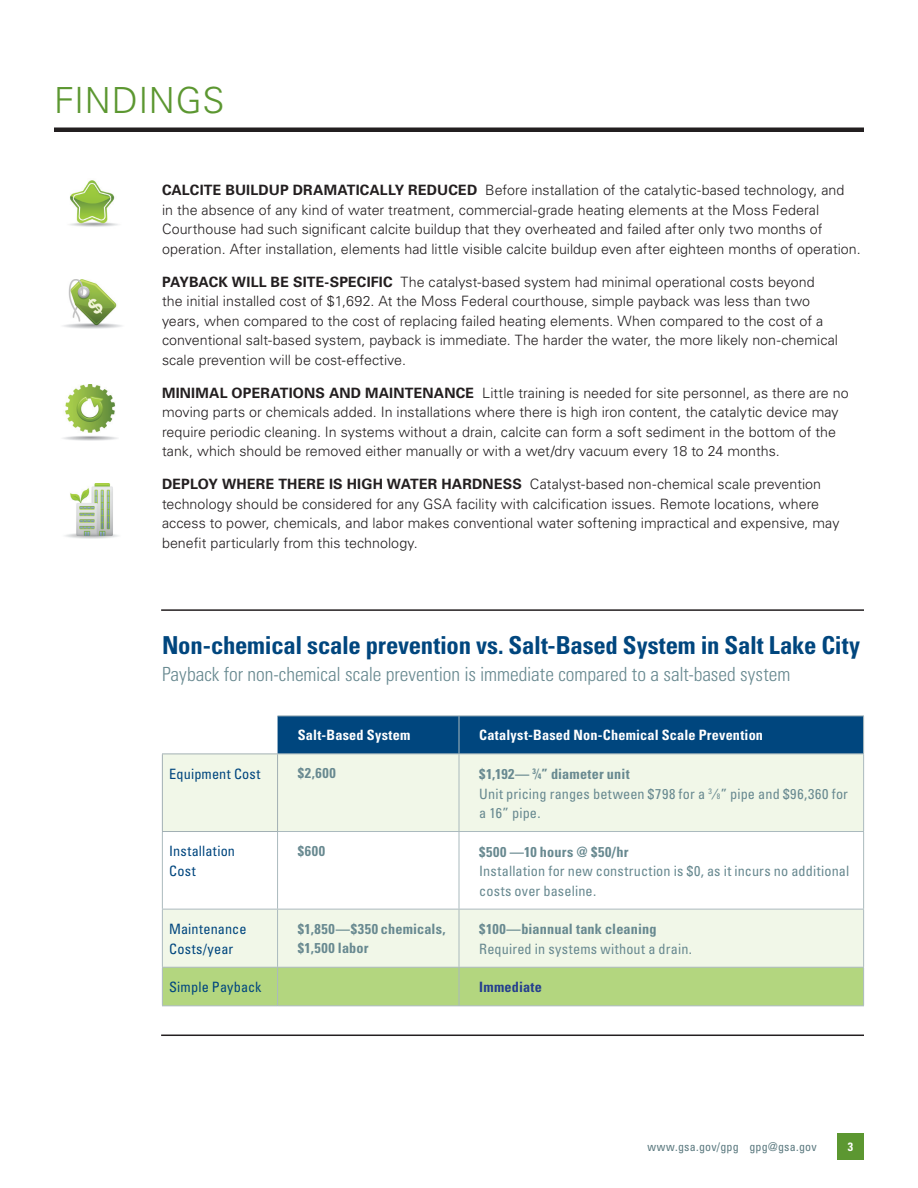
<style>
.page{position:relative;width:918px;height:1188px;background:#fff}
.page>*{position:absolute;margin:0;border:0;box-sizing:border-box;transform-origin:0 0}
.page_head_-_Univers{font:300 36px "Univers";letter-spacing:.015em;color:#5c9731}
.graphic_head_-_Unive{font:700 condensed 24.75px "Univers";letter-spacing:-.01em;color:#00467e}
.body_-_u_l{font:300 condensed 19.5px "Univers";color:#688990}
.body_-_Univers{font:300 14.25px/19.5px "Univers";color:#231f20}
.table_body_-_Univers{font:condensed 14.25px/19.5px "Univers";letter-spacing:.01em;color:#688990}
.table_bold_blue_-_Un{font:700 condensed 14.25px "Univers";letter-spacing:.015em;color:#fff}
.table_medium_blue{font:condensed 14.25px/19.5px "Univers";letter-spacing:.01em;color:#00467e}
.table_body_-_Univers-2{font:700 condensed 14.25px/19.5px "Univers";letter-spacing:.015em;color:#688990}
.table_bold_blue_-_Un-2{font:condensed 14.25px "Univers";letter-spacing:.01em;color:#00467e}
.table_bold_blue_-_Un-3{font:700 condensed 14.25px "Univers";letter-spacing:.015em;color:#253f8e}
.t1{font:condensed 12px "Univers";letter-spacing:.02em;color:#5c7a80}
.t2{font:700 condensed 12px "Univers";color:#fff}
.s1{font-weight:700}
.s2{font-weight:700;font-size:7.8px}
.s3{font-size:7.8px}
</style>
<div class="page">
<div style="left:837px;top:1133px;width:27px;height:27px;background:#5c9731"></div>
<img style="left:65px;top:484px;width:54px;height:54px">
<img style="left:63px;top:384px;width:55px;height:57px">
<hr style="left:54px;top:128px;width:810px;height:4px;background:#231f20">
<hr style="left:161px;top:1035px;width:703px;height:1px;background:#231f20">
<hr style="left:161px;top:609px;width:703px;height:2px;background:#231f20">
<img style="left:69px;top:180px;width:49px;height:47px">
<img style="left:63px;top:279px;width:59px;height:49px">
<div style="left:278px;top:717px;width:585px;height:37px;background:#00467e"></div>
<div style="left:163px;top:755px;width:700px;height:212px;background:#f1f7e8"></div>
<svg style="left:163px;top:832px;width:700px;height:77px"></svg>
<div style="left:163px;top:968px;width:700px;height:37px;background:#b3d67f"></div>
<hr style="left:278px;top:716px;width:181px;height:1px;background:#abbabe">
<hr style="left:459px;top:716px;width:405px;height:1px;background:#abbabe">
<hr style="left:459px;top:716px;width:1px;height:38px;background:#abbabe">
<hr style="left:863px;top:716px;width:1px;height:38px;background:#abbabe">
<hr style="left:278px;top:754px;width:181px;height:1px;background:#abbabe">
<hr style="left:459px;top:754px;width:405px;height:1px;background:#abbabe">
<hr style="left:459px;top:754px;width:1px;height:77px;background:#abbabe">
<hr style="left:863px;top:754px;width:1px;height:77px;background:#abbabe">
<hr style="left:162px;top:832px;width:1px;height:77px;background:#abbabe">
<hr style="left:278px;top:831px;width:181px;height:1px;background:#abbabe">
<hr style="left:277px;top:832px;width:1px;height:77px;background:#abbabe">
<hr style="left:459px;top:831px;width:405px;height:1px;background:#abbabe">
<hr style="left:459px;top:832px;width:1px;height:77px;background:#abbabe">
<hr style="left:863px;top:832px;width:1px;height:77px;background:#abbabe">
<hr style="left:162px;top:909px;width:116px;height:1px;background:#abbabe">
<hr style="left:162px;top:909px;width:1px;height:58px;background:#abbabe">
<hr style="left:278px;top:909px;width:181px;height:1px;background:#abbabe">
<hr style="left:277px;top:909px;width:1px;height:58px;background:#abbabe">
<hr style="left:459px;top:909px;width:405px;height:1px;background:#abbabe">
<hr style="left:459px;top:909px;width:1px;height:58px;background:#abbabe">
<hr style="left:863px;top:909px;width:1px;height:58px;background:#abbabe">
<hr style="left:162px;top:967px;width:116px;height:1px;background:#abbabe">
<hr style="left:162px;top:968px;width:1px;height:37px;background:#abbabe">
<hr style="left:278px;top:967px;width:181px;height:1px;background:#abbabe">
<hr style="left:277px;top:968px;width:1px;height:37px;background:#abbabe">
<hr style="left:459px;top:967px;width:405px;height:1px;background:#abbabe">
<hr style="left:459px;top:968px;width:1px;height:37px;background:#abbabe">
<hr style="left:863px;top:968px;width:1px;height:37px;background:#abbabe">
<hr style="left:162px;top:1005px;width:116px;height:1px;background:#abbabe">
<hr style="left:278px;top:1005px;width:181px;height:1px;background:#abbabe">
<hr style="left:459px;top:1005px;width:405px;height:1px;background:#abbabe">
<hr style="left:162px;top:754px;width:116px;height:1px;background:#a2b0b4">
<hr style="left:162px;top:754px;width:1px;height:77px;background:#a2b0b4">
<hr style="left:277px;top:754px;width:1px;height:77px;background:#a2b0b4">
<hr style="left:162px;top:831px;width:116px;height:1px;background:#a2b0b4">
<p class="page_head_-_Univers" style="left:54px;top:79px;width:172px">FINDINGS</p>
<p class="body_-_Univers" style="left:162px;top:180px;width:700px"><span class="s1">CALCITE BUILDUP DRAMATICALLY REDUCED</span> Before installation of the catalytic-based technology, and<br>in the absence of any kind of water treatment, commercial-grade heating elements at the Moss Federal Courthouse had such significant calcite buildup that they overheated and failed after only two months of operation. After installation, elements had little visible calcite buildup even after eighteen months of operation.</p>
<p class="body_-_Univers" style="left:162px;top:271px;width:678px"><span class="s1">PAYBACK WILL BE SITE-SPECIFIC</span> The catalyst-based system had minimal operational costs beyond the initial installed cost of $1,692. At the Moss Federal courthouse, simple payback was less than two years, when compared to the cost of replacing failed heating elements. When compared to the cost of a conventional salt-based system, payback is immediate. The harder the water, the more likely non-chemical scale prevention will be cost-effective.</p>
<p class="body_-_Univers" style="left:162px;top:382px;width:688px"><span class="s1">MINIMAL OPERATIONS AND MAINTENANCE</span> Little training is needed for site personnel, as there are no moving parts or chemicals added. In installations where there is high iron content, the catalytic device may require periodic cleaning. In systems without a drain, calcite can form a soft sediment in the bottom of the tank, which should be removed either manually or with a wet/dry vacuum every 18 to 24 months.</p>
<p class="body_-_Univers" style="left:162px;top:474px;width:679px"><span class="s1">DEPLOY WHERE THERE IS HIGH WATER HARDNESS</span> Catalyst-based non-chemical scale prevention technology should be considered for any GSA facility with calcification issues. Remote locations, where access to power, chemicals, and labor makes conventional water softening impractical and expensive, may benefit particularly from this technology.</p>
<p class="graphic_head_-_Unive" style="left:162px;top:630px;width:700px">Non-chemical scale prevention vs. Salt-Based System in Salt Lake City</p>
<p class="body_-_u_l" style="left:162px;top:663px;width:630px">Payback for non-chemical scale prevention is immediate compared to a salt-based system</p>
<p class="table_bold_blue_-_Un" style="left:298px;top:727px;width:114px">Salt-Based System</p>
<p class="table_bold_blue_-_Un" style="left:479px;top:727px;width:285px">Catalyst-Based Non-Chemical Scale Prevention</p>
<p class="table_medium_blue" style="left:169px;top:764px;width:93px">Equipment Cost</p>
<p class="table_body_-_Univers-2" style="left:298px;top:763px;width:39px">$2,600</p>
<p class="table_body_-_Univers" style="left:479px;top:764px;width:370px"><span class="s1">$1,192—</span> <sup>3</sup><span class="s1">⁄</span><span class="s2">4</span><span class="s1">” diameter unit<br></span>Unit pricing ranges between $798 for a <sup>3</sup> ⁄<span class="s3">8</span>” pipe and $96,360 for a 16” pipe.</p>
<p class="table_medium_blue" style="left:169px;top:841px;width:67px">Installation<br>Cost</p>
<p class="table_body_-_Univers-2" style="left:298px;top:841px;width:29px">$600</p>
<p class="table_body_-_Univers" style="left:479px;top:841px;width:372px"><span class="s1">$500 —10 hours @ $50/hr<br></span>Installation for new construction is $0, as it incurs no additional costs over baseline.</p>
<p class="table_medium_blue" style="left:169px;top:919px;width:79px">Maintenance<br>Costs/year</p>
<p class="table_body_-_Univers-2" style="left:298px;top:919px;width:149px">$1,850—$350 chemicals, $1,500 labor</p>
<p class="table_body_-_Univers" style="left:479px;top:919px;width:214px"><span class="s1">$100—biannual tank cleaning<br></span>Required in systems without a drain.</p>
<p class="table_bold_blue_-_Un-2" style="left:169px;top:978px;width:94px">Simple Payback</p>
<p class="table_bold_blue_-_Un-3" style="left:479px;top:978px;width:64px">Immediate</p>
<p class="t1" style="left:647px;top:1140px;width:171px">www.gsa.gov/gpg gpg@gsa.gov</p>
<p class="t2" style="left:848px;top:1139px;width:7px">3</p>
</div>
